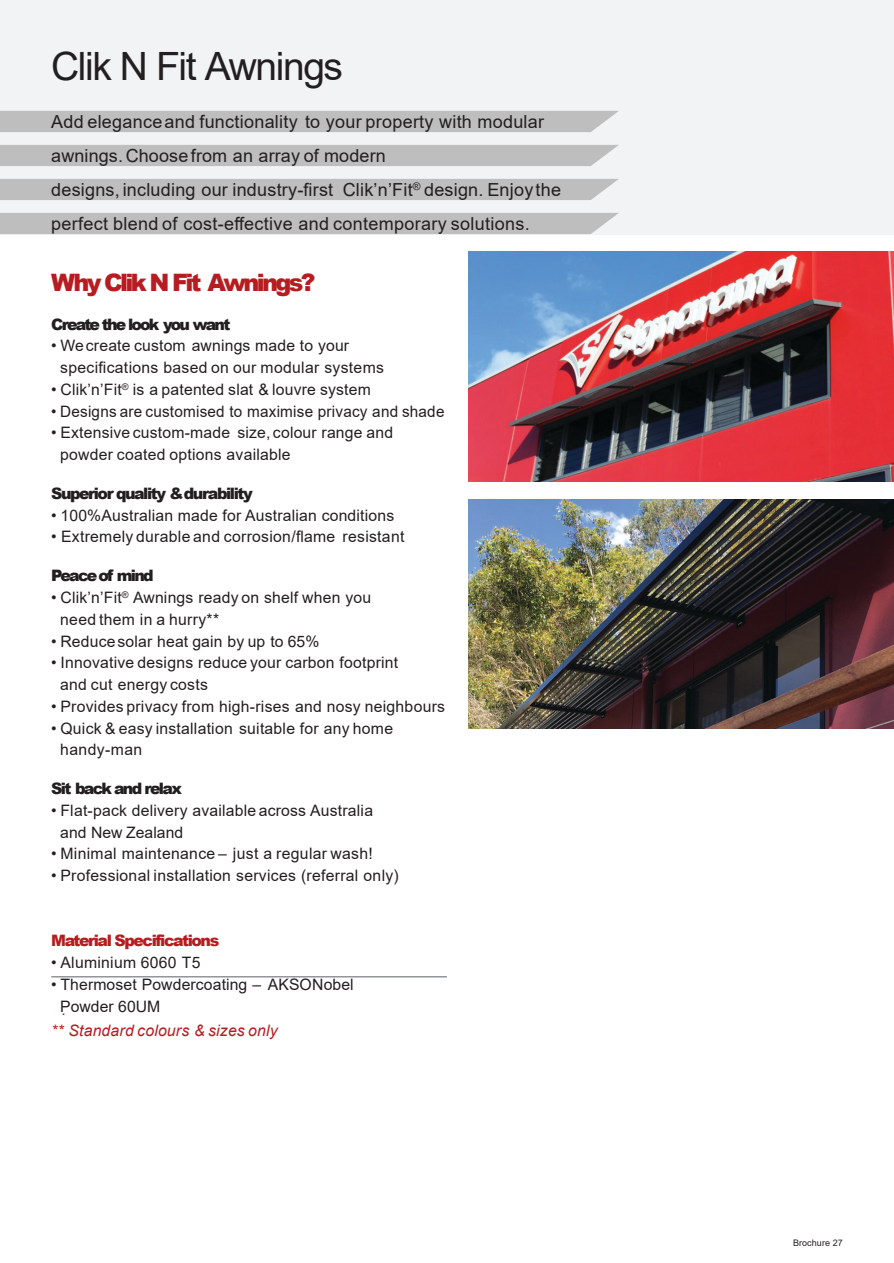
<style>
.page{position:relative;width:894px;height:1263px;background:#fff}
.page>*{position:absolute;margin:0;border:0;box-sizing:border-box;transform-origin:0 0}
.t1{font:39px "Arial";letter-spacing:-.035em;color:#231f20}
.t2{font:900 24px "Arial";letter-spacing:-.11em;color:#b61c20}
.t3{font:18px "Arial";letter-spacing:.015em;color:#231f20}
.t4{font:15.75px/21.8px "Arial";letter-spacing:.015em;color:#231f20}
.t5{font:900 15.75px "Arial";letter-spacing:-.1em;color:#231f20}
.t6{font:italic 15.75px/21.8px "Arial";letter-spacing:.01em;color:#b61c20}
.t7{font:900 15.75px "Arial";letter-spacing:-.09em;color:#b61c20}
.t8{font:9px "Arial";letter-spacing:.01em;color:#231f20}
</style>
<div class="page">
<div style="left:0;top:0;width:893px;height:234px;background:#f2f3f4"></div>
<div style="left:0;top:111px;width:619px;height:21px;background:#bebebf"></div>
<hr style="left:51px;top:976px;width:396px;height:1px;background:#939598">
<div style="left:0;top:213px;width:619px;height:21px;background:#bebebf"></div>
<div style="left:0;top:179px;width:619px;height:21px;background:#bebebf"></div>
<div style="left:0;top:145px;width:619px;height:21px;background:#bebebf"></div>
<img style="left:468px;top:252px;width:425px;height:229px">
<img style="left:468px;top:499px;width:425px;height:230px">
<h1 class="t1" style="left:51px;top:52px;width:293px">Clik N Fit Awnings</h1>
<p class="t3" style="left:51px;top:115px;width:494px">Add eleganceand functionality to your property with modular</p>
<p class="t3" style="left:51px;top:149px;width:336px">awnings. Choose from an array of modern</p>
<p class="t3" style="left:51px;top:183px;width:511px">designs, including our industry-first Clik’n’Fit<sup>®</sup> design. Enjoythe</p>
<p class="t3" style="left:51px;top:217px;width:480px">perfect blend of cost-effective and contemporary solutions.</p>
<h2 class="t2" style="left:51px;top:274px;width:266px">Why Clik N Fit Awnings?</h2>
<p class="t5" style="left:51px;top:318px;width:181px">Create the look you want</p>
<p class="t4" style="left:60px;top:336px;width:325px;text-indent:-9px">• Wecreate custom awnings made to your specifications based on our modular systems</p>
<p class="t4" style="left:51px;top:380px;width:321px">• Clik’n’Fit<sup>®</sup> is a patented slat &amp; louvre system</p>
<p class="t4" style="left:51px;top:402px;width:395px">• Designs are customised to maximise privacy and shade</p>
<p class="t4" style="left:60px;top:423px;width:334px;text-indent:-9px">• Extensive custom-made size, colour range and powder coated options available</p>
<p class="t5" style="left:51px;top:488px;width:203px">Superior quality &amp;durability</p>
<p class="t4" style="left:51px;top:506px;width:344px">• 100%Australian made for Australian conditions</p>
<p class="t4" style="left:51px;top:527px;width:355px">• Extremely durable and corrosion/flame resistant</p>
<p class="t5" style="left:51px;top:570px;width:104px">Peace of mind</p>
<p class="t4" style="left:60px;top:588px;width:312px;text-indent:-9px">• Clik’n’Fit<sup>®</sup> Awnings ready on shelf when you need them in a hurry**</p>
<p class="t4" style="left:51px;top:631px;width:270px">• Reduce solar heat gain by up to 65%</p>
<p class="t4" style="left:60px;top:653px;width:339px;text-indent:-9px">• Innovative designs reduce your carbon footprint and cut energy costs</p>
<p class="t4" style="left:51px;top:697px;width:395px">• Provides privacy from high-rises and nosy neighbours</p>
<p class="t4" style="left:60px;top:718px;width:334px;text-indent:-9px">• Quick &amp; easy installation suitable for any home handy-man</p>
<p class="t5" style="left:51px;top:783px;width:132px">Sit back and relax</p>
<p class="t4" style="left:60px;top:801px;width:314px;text-indent:-9px">• Flat-pack delivery available across Australia and New Zealand</p>
<p class="t4" style="left:51px;top:844px;width:323px">• Minimal maintenance – just a regular wash!</p>
<p class="t4" style="left:51px;top:866px;width:349px">• Professional installation services (referral only)</p>
<p class="t7" style="left:51px;top:935px;width:170px">Material Specifications</p>
<p class="t4" style="left:51px;top:953px;width:151px">• Aluminium 6060 T5</p>
<p class="t4" style="left:60px;top:975px;width:295px;text-indent:-9px">• Thermoset Powdercoating – AKSONobel<br>Powder 60UM</p>
<p class="t6" style="left:51px;top:999px;width:228px;text-indent:10px">.<br>** Standard colours &amp; sizes only</p>
<p class="t8" style="left:793px;top:1239px;width:51px">Brochure 27</p>
</div>
